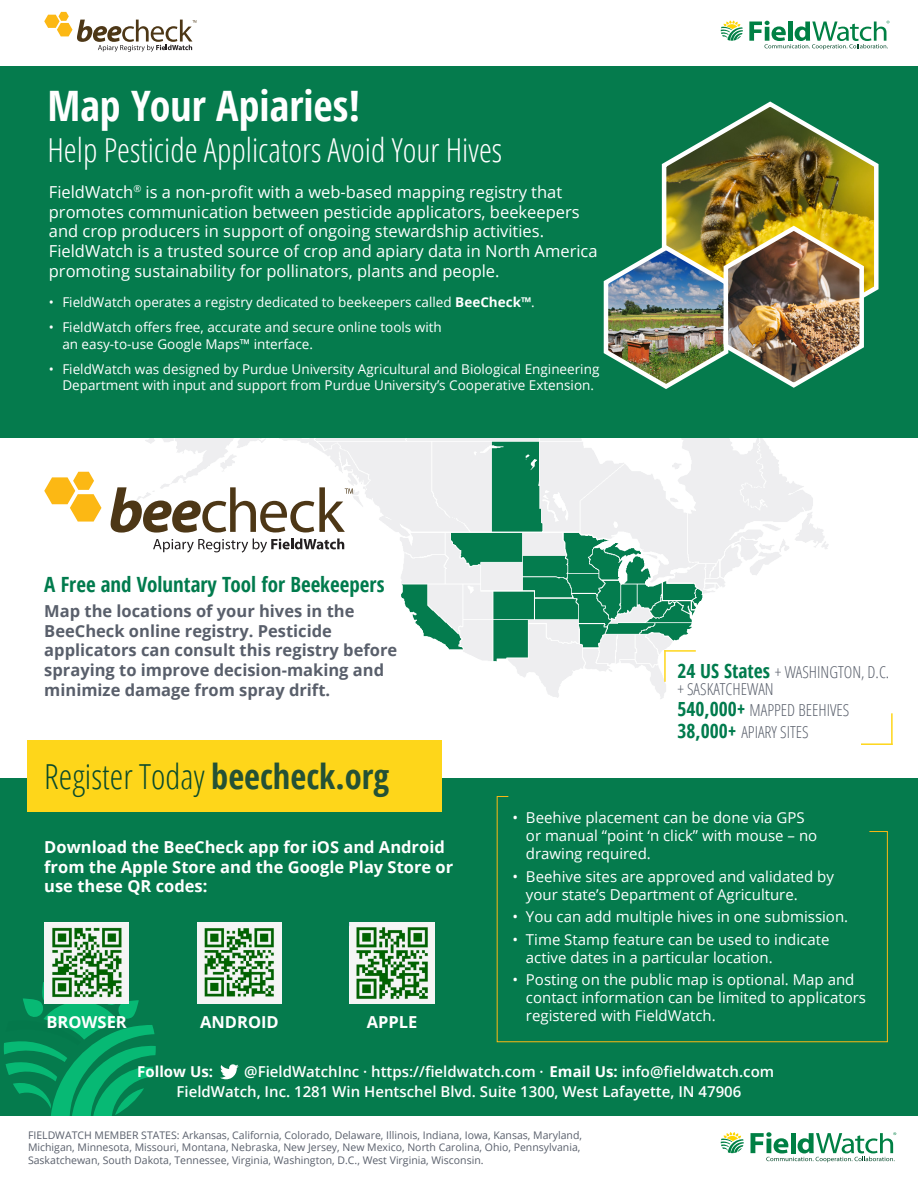
<style>
.page{position:relative;width:918px;height:1188px;background:#fff}
.page>*{position:absolute;margin:0;border:0;box-sizing:border-box;transform-origin:0 0}
.t1{font:700 condensed 42px "Open Sans";color:#fff}
.t2{font:300 34.5px "Open Sans Condensed";color:#094a2c}
.t3{font:300 33px "Open Sans Condensed";color:#fff}
.t4{font:700 condensed 21px "Open Sans";color:#007b4d}
.t5{font:16.5px/19.8px "Open Sans";color:#fff}
.t6{font:700 16.5px/19.8px "Open Sans";color:#595f6b}
.t7{font:700 16.5px/19.8px "Open Sans";color:#fff}
.t8{font:300 16.5px "Open Sans Condensed";color:#595f6b}
.t9{font:15px/18px "Open Sans";color:#fff}
.t10{font:600 15px "Open Sans";color:#fff}
.t11{font:700 15px "Open Sans";color:#fff}
.t12{font:13.5px/16.2px "Open Sans";color:#fff}
.Paragraph_Style_1{font:10.5px/12.6px "Open Sans";color:#595f6b}
.s1{font-weight:700}
.s2{font-family:"Open Sans";font-weight:700;font-stretch:condensed;color:#245135}
.s3{font-family:"Open Sans";font-weight:700;font-stretch:condensed;font-size:19.5px;color:#007b4d}
</style>
<div class="page">
<div style="left:0;top:778px;width:918px;height:338px;background:#057b4d"></div>
<svg style="left:4px;top:973px;width:152px;height:143px"></svg>
<img style="left:98px;top:437px;width:735px;height:262px">
<div style="left:0;top:66px;width:918px;height:371px;background:#057b4d"></div>
<div style="left:27px;top:740px;width:415px;height:72px;background:#fed61a"></div>
<svg style="left:721px;top:20px;width:22px;height:21px"></svg>
<svg style="left:749px;top:21px;width:140px;height:29px"></svg>
<hr style="left:664px;top:650px;width:2px;height:32px;background:#fed61a">
<hr style="left:664px;top:650px;width:32px;height:2px;background:#fed61a">
<hr style="left:891px;top:713px;width:2px;height:32px;background:#fed61a">
<hr style="left:861px;top:743px;width:32px;height:2px;background:#fed61a">
<svg style="left:220px;top:1064px;width:19px;height:15px"></svg>
<svg style="left:721px;top:1132px;width:23px;height:21px"></svg>
<svg style="left:751px;top:1132px;width:145px;height:30px"></svg>
<svg style="left:496px;top:796px;width:392px;height:247px"></svg>
<img style="left:45px;top:922px;width:84px;height:81px">
<img style="left:197px;top:922px;width:85px;height:81px">
<img style="left:350px;top:922px;width:84px;height:81px">
<svg style="left:44px;top:12px;width:153px;height:40px"></svg>
<svg style="left:111px;top:487px;width:242px;height:66px"></svg>
<svg style="left:44px;top:472px;width:57px;height:50px"></svg>
<div style="left:156px;top:653px;width:99px;height:36px;background:#fff"></div>
<img style="left:661px;top:101px;width:218px;height:196px">
<img style="left:603px;top:223px;width:263px;height:166px">
<p class="t1" style="left:47px;top:77px;width:314px">Map Your Apiaries!</p>
<p class="t3" style="left:47px;top:128px;width:456px">Help Pesticide Applicators Avoid Your Hives</p>
<p class="t5" style="left:49px;top:181px;width:550px">FieldWatch<sup>®</sup> is a non-profit with a web-based mapping registry that promotes communication between pesticide applicators, beekeepers and crop producers in support of ongoing stewardship activities.<br>FieldWatch is a trusted source of crop and apiary data in North America promoting sustainability for pollinators, plants and people.</p>
<p class="t12" style="left:49px;top:294px;width:487px">• FieldWatch operates a registry dedicated to beekeepers called <span class="s1">BeeCheck™</span>.</p>
<p class="t12" style="left:62px;top:319px;width:381px;text-indent:-14px">• FieldWatch offers free, accurate and secure online tools with an easy-to-use Google Maps™ interface.</p>
<p class="t12" style="left:62px;top:361px;width:539px;text-indent:-14px">• FieldWatch was designed by Purdue University Agricultural and Biological Engineering<br>Department with input and support from Purdue University’s Cooperative Extension.</p>
<p class="t4" style="left:44px;top:570px;width:342px">A Free and Voluntary Tool for Beekeepers</p>
<p class="t6" style="left:44px;top:600px;width:355px">Map the locations of your hives in the BeeCheck online registry. Pesticide applicators can consult this registry before spraying to improve decision-making and minimize damage from spray drift.</p>
<p class="t2" style="left:44px;top:753px;width:346px">Register Today <span class="s2">beecheck.org</span></p>
<p class="t7" style="left:44px;top:837px;width:411px">Download the BeeCheck app for iOS and Android from the Apple Store and the Google Play Store or use these QR codes:</p>
<p class="t7" style="left:47px;top:1011px;width:82px">BROWSER</p>
<p class="t7" style="left:200px;top:1011px;width:80px">ANDROID</p>
<p class="t7" style="left:367px;top:1011px;width:52px">APPLE</p>
<p class="t8" style="left:677px;top:661px;width:213px"><span class="s3">24 US States</span> + WASHINGTON, D.C.</p>
<p class="t8" style="left:677px;top:677px;width:98px">+ SASKATCHEWAN</p>
<p class="t8" style="left:677px;top:699px;width:173px"><span class="s3">540,000+</span> MAPPED BEEHIVES</p>
<p class="t8" style="left:677px;top:721px;width:133px"><span class="s3">38,000+</span> APIARY SITES</p>
<p class="t9" style="left:526px;top:808px;width:293px;text-indent:-14px">• Beehive placement can be done via GPS or manual “point ‘n click” with mouse – no drawing required.</p>
<p class="t9" style="left:526px;top:867px;width:309px;text-indent:-14px">• Beehive sites are approved and validated by your state’s Department of Agriculture.</p>
<p class="t9" style="left:512px;top:907px;width:337px">• You can add multiple hives in one submission.</p>
<p class="t9" style="left:526px;top:930px;width:305px;text-indent:-14px">• Time Stamp feature can be used to indicate active dates in a particular location.</p>
<p class="t9" style="left:526px;top:970px;width:342px;text-indent:-14px">• Posting on the public map is optional. Map and contact information can be limited to applicators registered with FieldWatch.</p>
<p class="t11" style="left:137px;top:1061px;width:77px">Follow Us:</p>
<p class="t10" style="left:244px;top:1061px;width:531px">@FieldWatchInc · https://fieldwatch.com · <span class="s1">Email Us:</span> info@fieldwatch.com</p>
<p class="t10" style="left:177px;top:1082px;width:566px">FieldWatch, Inc. 1281 Win Hentschel Blvd. Suite 1300, West Lafayette, IN 47906</p>
<p class="Paragraph_Style_1" style="left:28px;top:1128px;width:556px">FIELDWATCH MEMBER STATES: Arkansas, California, Colorado, Delaware, Illinois, Indiana, Iowa, Kansas, Maryland,<br>Michigan, Minnesota, Missouri, Montana, Nebraska, New Jersey, New Mexico, North Carolina, Ohio, Pennsylvania,<br>Saskatchewan, South Dakota, Tennessee, Virginia, Washington, D.C., West Virginia, Wisconsin.</p>
</div>
